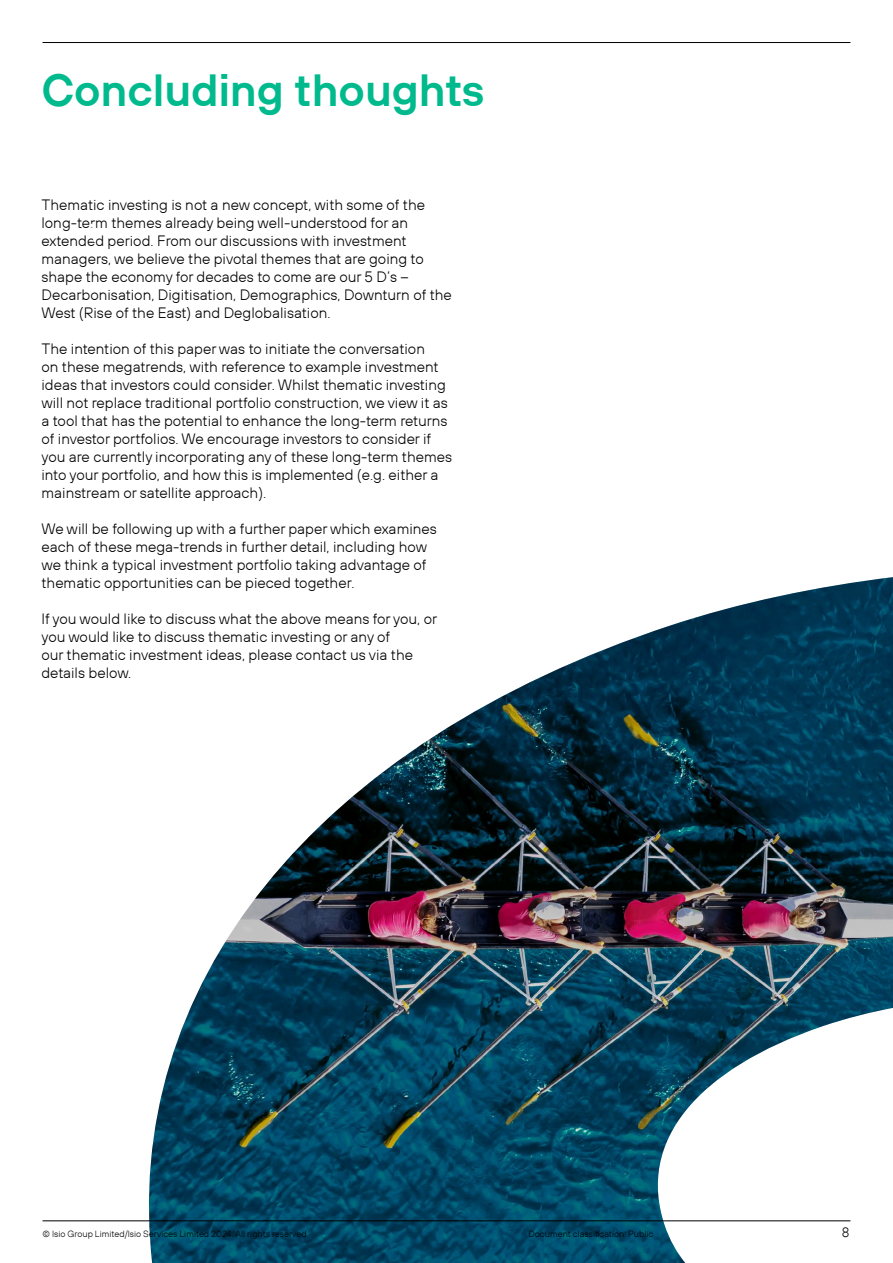
<style>
.page{position:relative;width:893px;height:1263px;background:#fff}
.page>*{position:absolute;margin:0;border:0;box-sizing:border-box;transform-origin:0 0}
.t1{font:45px "TT Hoves Dm Bd";color:#00ba8d}
.t2{font:300 15px/18px "TT Hoves";color:#000}
.t3{font:300 13.5px "TT Hoves";color:#000}
.t4{font:300 9px "TT Hoves";color:#000}
</style>
<div class="page">
<svg style="left:71px;top:577px;width:822px;height:686px"></svg>
<hr style="left:43px;top:42px;width:807px;height:1px;background:#000">
<hr style="left:43px;top:1220px;width:807px;height:1px;background:#000">
<h1 class="t1" style="left:41px;top:61px;width:444px">Concluding thoughts</h1>
<p class="t2" style="left:41px;top:195px;width:412px">Thematic investing is not a new concept, with some of the long-term themes already being well-understood for an extended period. From our discussions with investment managers, we believe the pivotal themes that are going to shape the economy for decades to come are our 5 D’s – Decarbonisation, Digitisation, Demographics, Downturn of the West (Rise of the East) and Deglobalisation.</p>
<p class="t2" style="left:41px;top:339px;width:412px">The intention of this paper was to initiate the conversation<br>on these megatrends, with reference to example investment ideas that investors could consider. Whilst thematic investing will not replace traditional portfolio construction, we view it as a tool that has the potential to enhance the long-term returns of investor portfolios. We encourage investors to consider if you are currently incorporating any of these long-term themes into your portfolio, and how this is implemented (e.g. either a mainstream or satellite approach).</p>
<p class="t2" style="left:41px;top:519px;width:397px">We will be following up with a further paper which examines each of these mega-trends in further detail, including how we think a typical investment portfolio taking advantage of thematic opportunities can be pieced together.</p>
<p class="t2" style="left:41px;top:609px;width:397px">If you would like to discuss what the above means for you, or you would like to discuss thematic investing or any of<br>our thematic investment ideas, please contact us via the details below.</p>
<p class="t4" style="left:43px;top:1228px;width:266px">© Isio Group Limited/Isio Services Limited 2024. All rights reserved</p>
<p class="t4" style="left:529px;top:1228px;width:126px">Document classification: Public</p>
<p class="t3" style="left:842px;top:1224px;width:9px">8</p>
</div>
